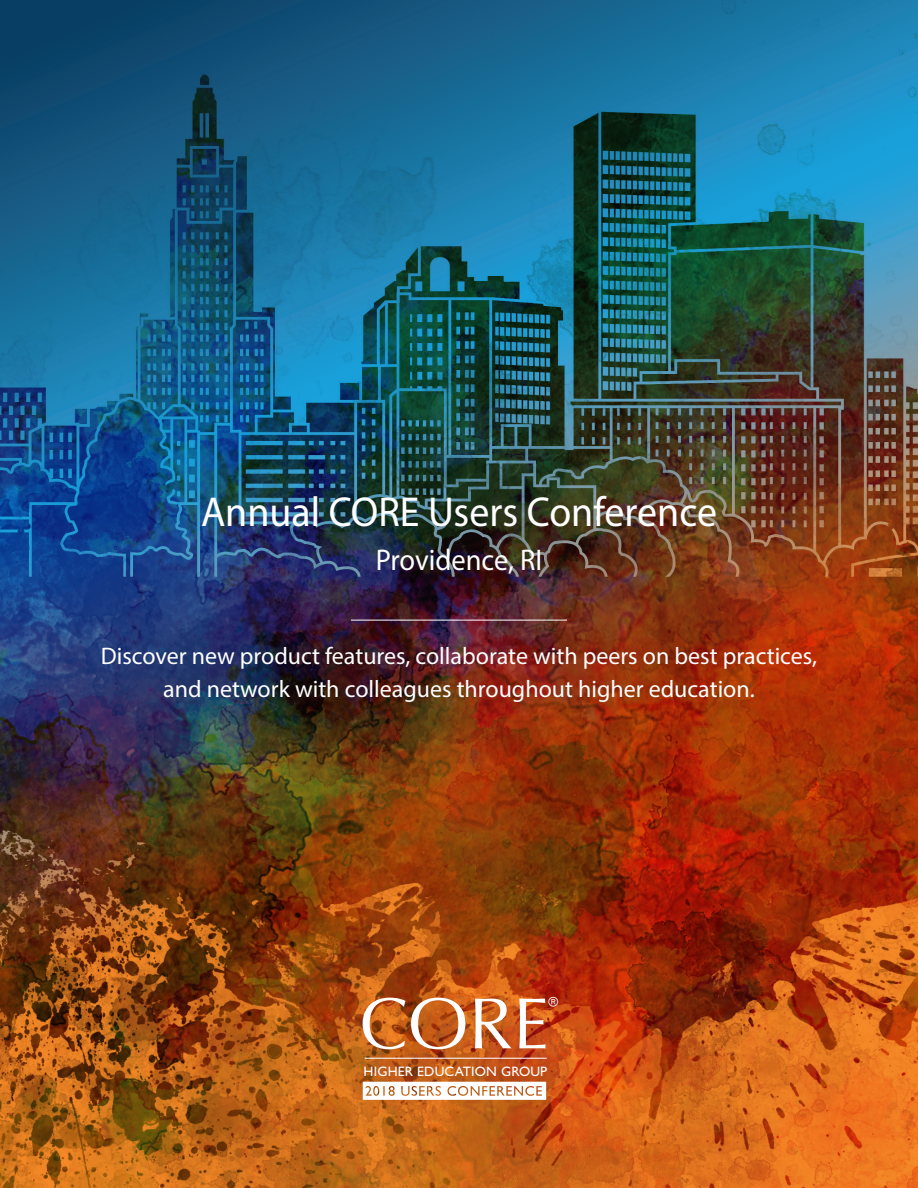
<style>
.page{position:relative;width:918px;height:1188px;background:#fff}
.page>*{position:absolute;margin:0;border:0;box-sizing:border-box;transform-origin:0 0}
.t1{font:72.6px "Optima";color:#fff}
.Base_Body_White_Copy{font:42px "Myriad Pro";color:#fff;scale:.95 1}
.Base_Body_White_Copy-2{font:30px "Myriad Pro";color:#fff;scale:.95 1}
.Base_Body_White_Copy-3{font:24px/33px "Myriad Pro";color:#fff;text-align:center}
.t2{font:13.65px "Gill Sans";letter-spacing:.01em;color:#fff}
.t3{font:13.2px "Gill Sans";color:#fff}
</style>
<div class="page">
<img style="left:0;top:0;width:918px;height:1188px">
<hr style="left:351px;top:620px;width:216px;height:1px;background:#fff">
<svg style="left:363px;top:1082px;width:183px;height:18px"></svg>
<hr style="left:365px;top:1058px;width:182px;height:1px;background:#fff">
<p class="Base_Body_White_Copy" style="left:201px;top:486px;width:545px">Annual CORE Users Conference</p>
<p class="Base_Body_White_Copy-2" style="left:376px;top:541px;width:177px">Providence, RI</p>
<p class="Base_Body_White_Copy-3" style="left:101px;top:639px;width:718px">Discover new product features, collaborate with peers on best practices, and network with colleagues throughout higher education.</p>
<p class="t1" style="left:360px;top:982px;width:191px">CORE</p>
<p class="t3" style="left:549px;top:994px;width:11px">®</p>
<p class="t2" style="left:364px;top:1063px;width:185px">HIGHER EDUCATION GROUP</p>
</div>
